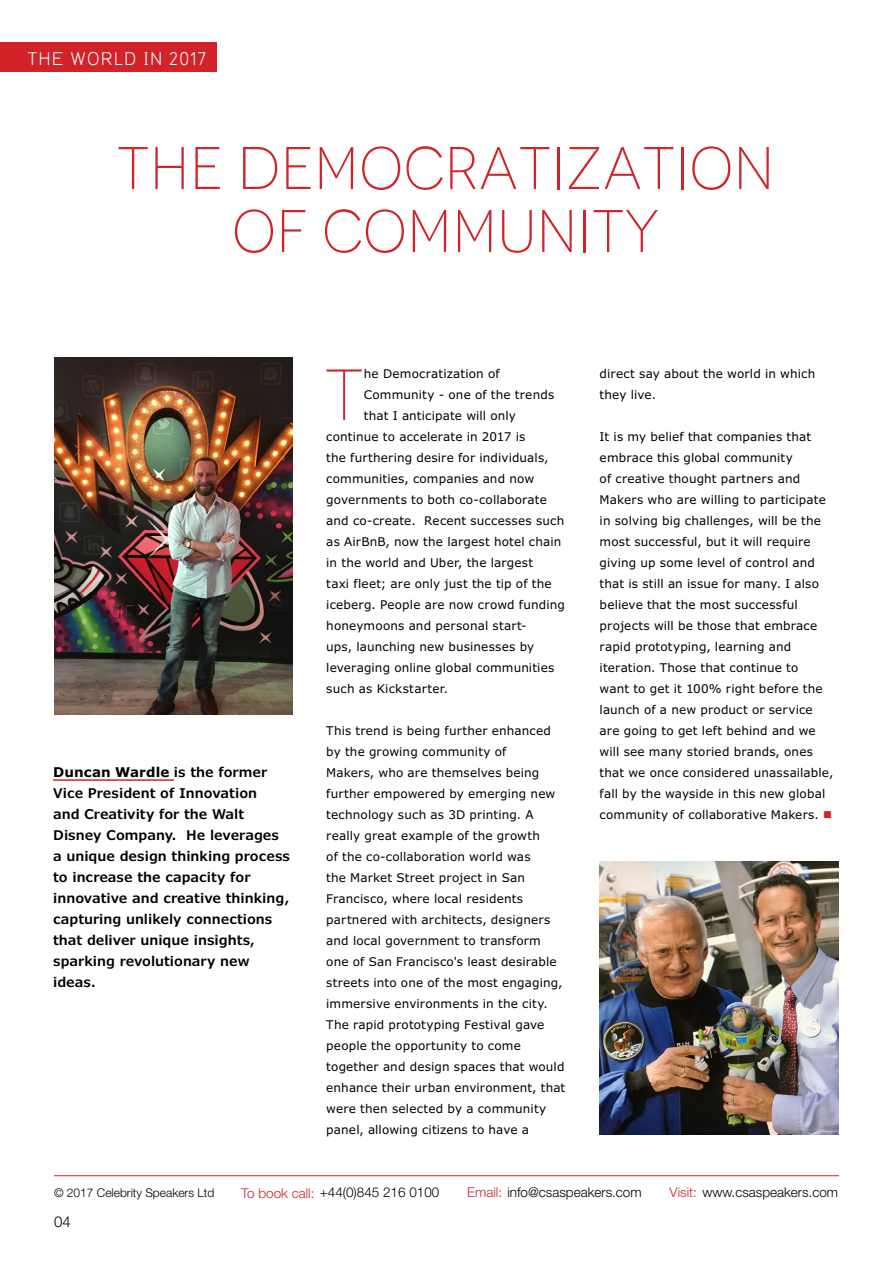
<style>
.page{position:relative;width:893px;height:1263px;background:#fff}
.page>*{position:absolute;margin:0;border:0;box-sizing:border-box;transform-origin:0 0}
.t1{font:300 70.8px "Typ 1451";color:#d2232a}
.t2{font:300 60px/63px "Novecento";letter-spacing:.01em;color:#d2232a;text-align:center}
.t3{font:18px "Typ 1451";letter-spacing:.05em;color:#fff}
.t4{font:300 15px "Helvetica Neue";color:#000}
.t5{font:600 13.5px/21px "Verdana Pro";color:#000}
.t6{font:300 13.5px "Helvetica Neue";color:#000}
.t7{font:12px/21px "Verdana Pro";letter-spacing:.01em;color:#000}
.t8{font:300 12px "Helvetica Neue";color:#000}
.s1{font-weight:700}
.s2{color:#d2232a}
</style>
<div class="page">
<div style="left:0;top:42px;width:216px;height:30px;background:#d2232a"></div>
<hr style="left:54px;top:1175px;width:785px;height:1px;background:#d2232a">
<img style="left:54px;top:357px;width:238px;height:357px">
<hr style="left:53px;top:779px;width:121px;height:2px;background:#d72229">
<img style="left:600px;top:861px;width:238px;height:273px">
<h3 class="t3" style="left:28px;top:46px;width:180px">THE WORLD IN 2017</h3>
<h2 class="t2" style="left:117px;top:137px;width:659px">THE DEMOCRATIZATION<br>OF COMMUNITY</h2>
<p class="t5" style="left:53px;top:762px;width:239px"><span class="s1">Duncan Wardle</span> is the former<br>Vice President of Innovation<br>and Creativity for the Walt<br>Disney Company. He leverages a unique design thinking process to increase the capacity for innovative and creative thinking, capturing unlikely connections that deliver unique insights, sparking revolutionary new ideas.</p>
<h1 class="t1" style="left:324px;top:347px;width:41px">T</h1>
<p class="t7" style="left:364px;top:363px;width:137px">he Democratization of</p>
<p class="t7" style="left:364px;top:384px;width:192px">Community - one of the trends</p>
<p class="t7" style="left:364px;top:405px;width:154px">that I anticipate will only</p>
<p class="t7" style="left:326px;top:426px;width:201px">continue to accelerate in 2017 is</p>
<p class="t7" style="left:326px;top:447px;width:224px">the furthering desire for individuals,</p>
<p class="t7" style="left:326px;top:468px;width:209px">communities, companies and now</p>
<p class="t7" style="left:326px;top:489px;width:222px">governments to both co-collaborate</p>
<p class="t7" style="left:326px;top:510px;width:240px">and co-create. Recent successes such</p>
<p class="t7" style="left:326px;top:531px;width:237px">as AirBnB, now the largest hotel chain</p>
<p class="t7" style="left:326px;top:552px;width:208px">in the world and Uber, the largest</p>
<p class="t7" style="left:326px;top:573px;width:227px">taxi fleet; are only just the tip of the</p>
<p class="t7" style="left:326px;top:594px;width:240px">iceberg. People are now crowd funding</p>
<p class="t7" style="left:326px;top:615px;width:202px">honeymoons and personal start-</p>
<p class="t7" style="left:326px;top:636px;width:209px">ups, launching new businesses by</p>
<p class="t7" style="left:326px;top:657px;width:230px">leveraging online global communities</p>
<p class="t7" style="left:326px;top:678px;width:123px">such as Kickstarter.</p>
<p class="t7" style="left:326px;top:720px;width:241px">This trend is being further enhanced by the growing community of<br>Makers, who are themselves being further empowered by emerging new technology such as 3D printing. A really great example of the growth<br>of the co-collaboration world was<br>the Market Street project in San Francisco, where local residents partnered with architects, designers and local government to transform one of San Francisco's least desirable streets into one of the most engaging, immersive environments in the city.<br>The rapid prototyping Festival gave people the opportunity to come together and design spaces that would enhance their urban environment, that were then selected by a community panel, allowing citizens to have a</p>
<p class="t7" style="left:600px;top:363px;width:217px">direct say about the world in which they live.</p>
<p class="t7" style="left:600px;top:426px;width:235px">It is my belief that companies that embrace this global community<br>of creative thought partners and Makers who are willing to participate in solving big challenges, will be the most successful, but it will require giving up some level of control and that is still an issue for many. I also believe that the most successful projects will be those that embrace rapid prototyping, learning and iteration. Those that continue to<br>want to get it 100% right before the launch of a new product or service are going to get left behind and we will see many storied brands, ones that we once considered unassailable, fall by the wayside in this new global community of collaborative Makers. <span class="s2">■</span></p>
<p class="t8" style="left:54px;top:1185px;width:162px">© 2017 Celebrity Speakers Ltd</p>
<p class="t6" style="left:241px;top:1184px;width:200px"><span class="s2">To book call:</span> +44(0)845 216 0100</p>
<p class="t6" style="left:467px;top:1184px;width:176px"><span class="s2">Email:</span> info@csaspeakers.com</p>
<p class="t6" style="left:670px;top:1184px;width:170px"><span class="s2">Visit:</span> www.csaspeakers.com</p>
<p class="t4" style="left:54px;top:1212px;width:18px">04</p>
</div>
